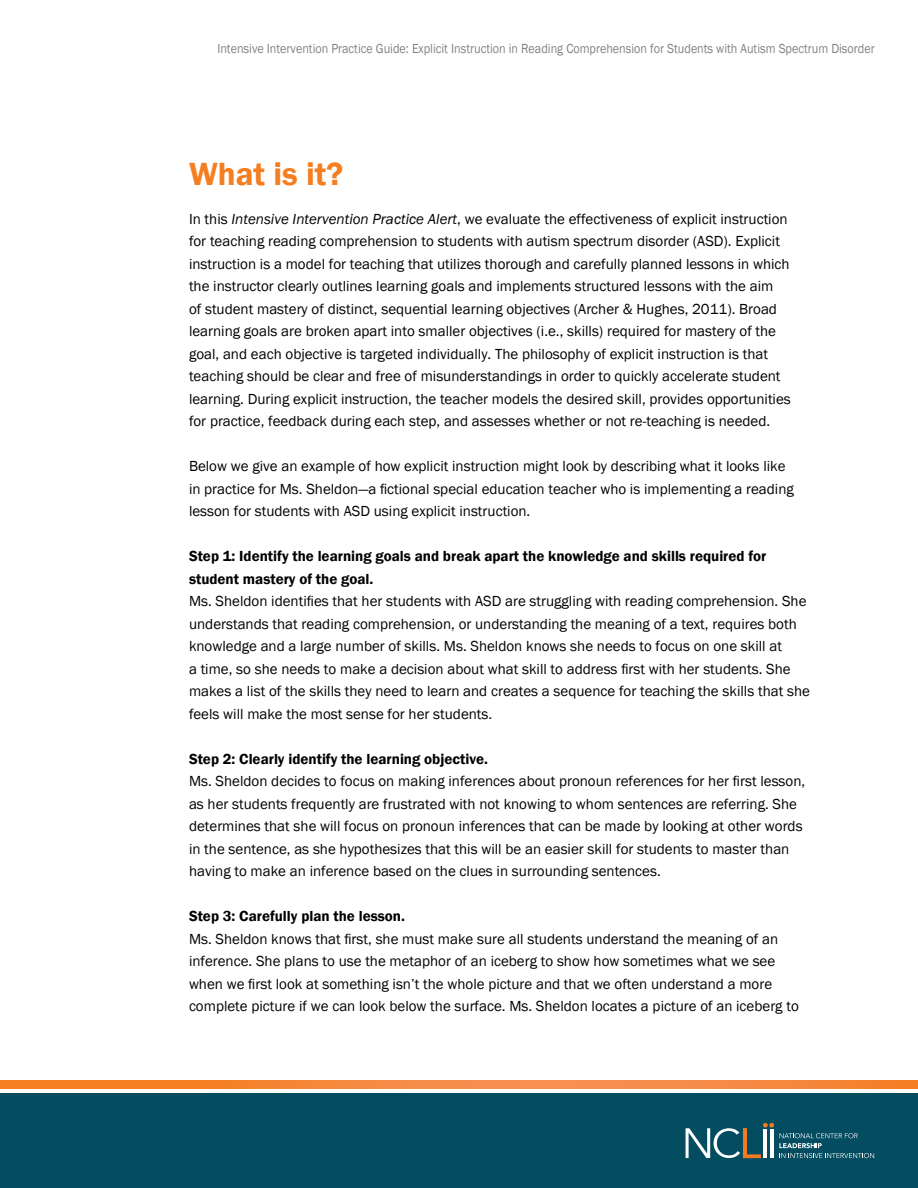
<style>
.page{position:relative;width:918px;height:1188px;background:#fff}
.page>*{position:absolute;margin:0;border:0;box-sizing:border-box;transform-origin:0 0}
.t1{font:600 33px "Franklin Gothic";color:#f57e21}
.Copy{font:15px/22.5px "Franklin Gothic";color:#000}
.Copy_-_bold{font:600 15px/22.5px "Franklin Gothic";color:#000}
.t2{font:13.5px "Franklin Gothic";color:#808285;scale:.9 1}
.s1{font-style:italic}
</style>
<div class="page">
<div style="left:0;top:1094px;width:918px;height:94px;background:#044d61"></div>
<svg style="left:0;top:1080px;width:918px;height:8px"></svg>
<svg style="left:686px;top:1123px;width:188px;height:35px"></svg>
<p class="t2" style="left:217px;top:40px;width:732px">Intensive Intervention Practice Guide: Explicit Instruction in Reading Comprehension for Students with Autism Spectrum Disorder</p>
<h1 class="t1" style="left:189px;top:154px;width:156px">What is it?</h1>
<p class="Copy" style="left:189px;top:208px;width:603px">In this <span class="s1">Intensive Intervention Practice Alert</span>, we evaluate the effectiveness of explicit instruction for teaching reading comprehension to students with autism spectrum disorder (ASD). Explicit instruction is a model for teaching that utilizes thorough and carefully planned lessons in which the instructor clearly outlines learning goals and implements structured lessons with the aim<br>of student mastery of distinct, sequential learning objectives (Archer &amp; Hughes, 2011). Broad learning goals are broken apart into smaller objectives (i.e., skills) required for mastery of the goal, and each objective is targeted individually. The philosophy of explicit instruction is that teaching should be clear and free of misunderstandings in order to quickly accelerate student learning. During explicit instruction, the teacher models the desired skill, provides opportunities for practice, feedback during each step, and assesses whether or not re-teaching is needed.</p>
<p class="Copy" style="left:189px;top:455px;width:606px">Below we give an example of how explicit instruction might look by describing what it looks like in practice for Ms. Sheldon—a fictional special education teacher who is implementing a reading lesson for students with ASD using explicit instruction.</p>
<p class="Copy_-_bold" style="left:189px;top:545px;width:579px">Step 1: Identify the learning goals and break apart the knowledge and skills required for student mastery of the goal.</p>
<p class="Copy" style="left:189px;top:590px;width:622px">Ms. Sheldon identifies that her students with ASD are struggling with reading comprehension. She understands that reading comprehension, or understanding the meaning of a text, requires both knowledge and a large number of skills. Ms. Sheldon knows she needs to focus on one skill at<br>a time, so she needs to make a decision about what skill to address first with her students. She makes a list of the skills they need to learn and creates a sequence for teaching the skills that she feels will make the most sense for her students.</p>
<p class="Copy_-_bold" style="left:189px;top:748px;width:301px">Step 2: Clearly identify the learning objective.</p>
<p class="Copy" style="left:189px;top:770px;width:618px">Ms. Sheldon decides to focus on making inferences about pronoun references for her first lesson, as her students frequently are frustrated with not knowing to whom sentences are referring. She determines that she will focus on pronoun inferences that can be made by looking at other words in the sentence, as she hypothesizes that this will be an easier skill for students to master than having to make an inference based on the clues in surrounding sentences.</p>
<p class="Copy_-_bold" style="left:189px;top:905px;width:218px">Step 3: Carefully plan the lesson.</p>
<p class="Copy" style="left:189px;top:928px;width:611px">Ms. Sheldon knows that first, she must make sure all students understand the meaning of an inference. She plans to use the metaphor of an iceberg to show how sometimes what we see when we first look at something isn’t the whole picture and that we often understand a more complete picture if we can look below the surface. Ms. Sheldon locates a picture of an iceberg to</p>
</div>
